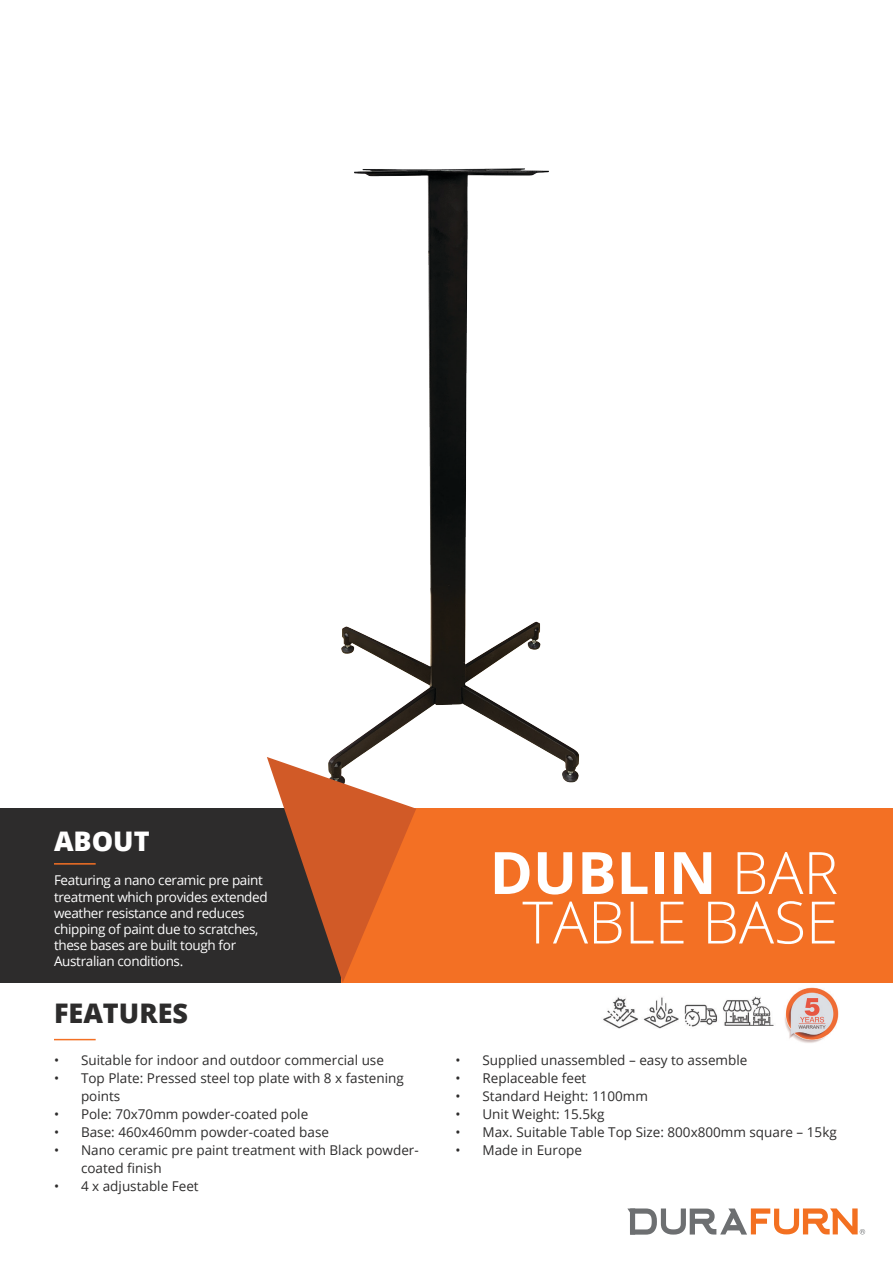
<style>
.page{position:relative;width:893px;height:1263px;background:#fff}
.page>*{position:absolute;margin:0;border:0;box-sizing:border-box;transform-origin:0 0}
.t1{font:300 58.5px/49.5px "Open Sans";color:#fff;text-align:center}
.t2{font:800 27px "Open Sans";color:#2d2c2c}
.t3{font:800 27px "Open Sans";color:#fff}
.t4{font:13.5px/18px "Open Sans";color:#2d2c2c}
.t5{font:13.5px/16.2px "Open Sans";letter-spacing:-.025em;color:#fff}
.s1{font-weight:700}
</style>
<div class="page">
<hr style="left:54px;top:1039px;width:42px;height:1px;background:#f37024">
<div style="left:0;top:809px;width:893px;height:174px;background:#2d2c2c"></div>
<img style="left:332px;top:168px;width:247px;height:615px">
<div style="left:342px;top:809px;width:551px;height:174px;background:#f37024"></div>
<svg style="left:267px;top:757px;width:149px;height:226px"></svg>
<hr style="left:54px;top:863px;width:42px;height:1px;background:#f37024">
<svg style="left:627px;top:1208px;width:238px;height:26px"></svg>
<img style="left:603px;top:996px;width:171px;height:33px">
<img style="left:785px;top:987px;width:54px;height:56px">
<p class="t3" style="left:54px;top:821px;width:97px">ABOUT</p>
<p class="t5" style="left:54px;top:872px;width:215px">Featuring a nano ceramic pre paint treatment which provides extended weather resistance and reduces chipping of paint due to scratches, these bases are built tough for<br>Australian conditions.</p>
<p class="t2" style="left:54px;top:992px;width:136px">FEATURES</p>
<p class="t4" style="left:54px;top:1050px;width:331px">• Suitable for indoor and outdoor commercial use</p>
<p class="t4" style="left:81px;top:1068px;width:324px;text-indent:-27px">• Top Plate: Pressed steel top plate with 8 x fastening points</p>
<p class="t4" style="left:54px;top:1104px;width:256px">• Pole: 70x70mm powder-coated pole</p>
<p class="t4" style="left:54px;top:1122px;width:277px">• Base: 460x460mm powder-coated base</p>
<p class="t4" style="left:81px;top:1140px;width:339px;text-indent:-27px">• Nano ceramic pre paint treatment with Black powder&shy;coated finish</p>
<p class="t4" style="left:54px;top:1176px;width:146px">• 4 x adjustable Feet</p>
<p class="t1" style="left:490px;top:846px;width:350px"><span class="s1">DUBLIN</span> BAR<br>TABLE BASE</p>
<p class="t4" style="left:455px;top:1050px;width:293px">• Supplied unassembled – easy to assemble</p>
<p class="t4" style="left:455px;top:1068px;width:132px">• Replaceable feet</p>
<p class="t4" style="left:455px;top:1086px;width:194px">• Standard Height: 1100mm</p>
<p class="t4" style="left:455px;top:1104px;width:151px">• Unit Weight: 15.5kg</p>
<p class="t4" style="left:455px;top:1122px;width:383px">• Max. Suitable Table Top Size: 800x800mm square – 15kg</p>
<p class="t4" style="left:455px;top:1140px;width:128px">• Made in Europe</p>
</div>
